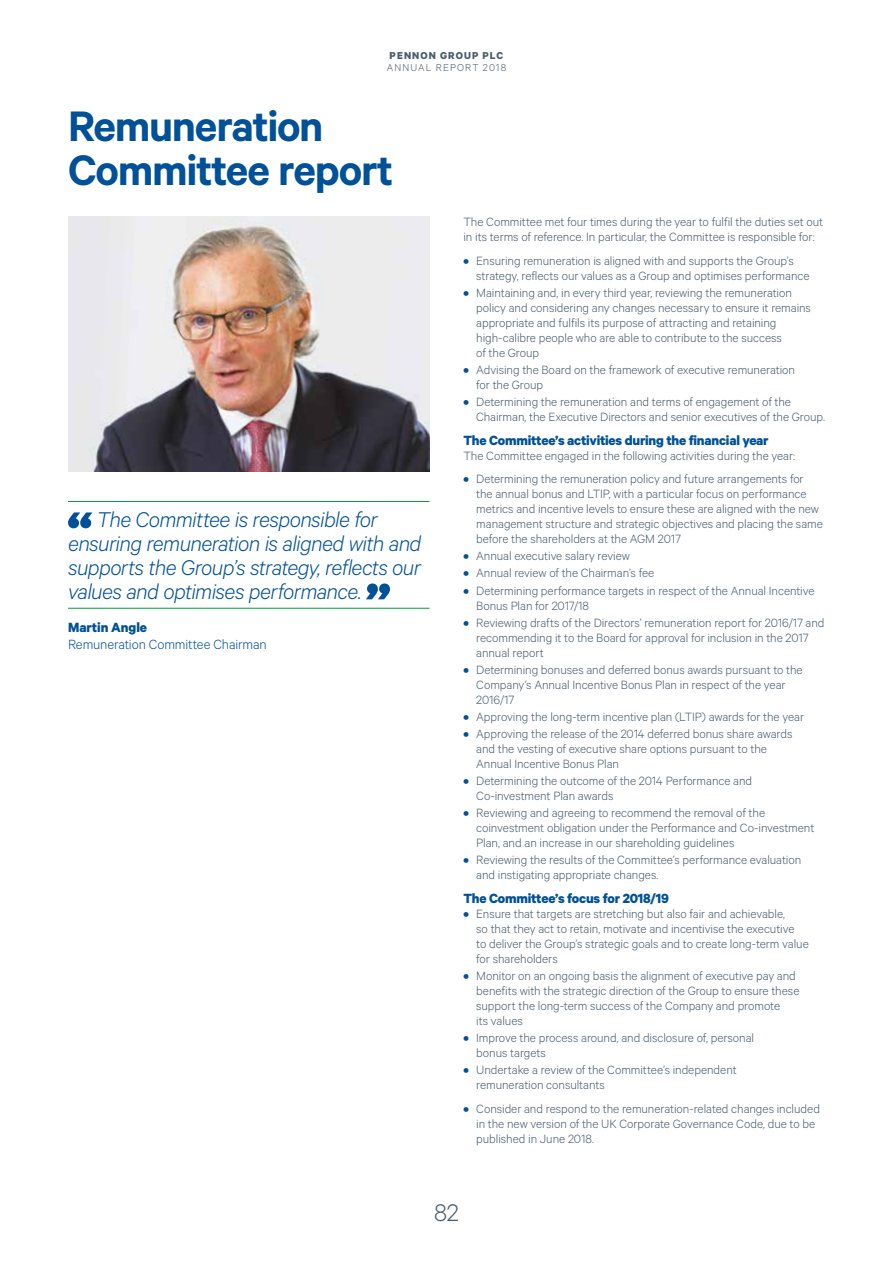
<style>
.page{position:relative;width:893px;height:1263px;background:#fff}
.page>*{position:absolute;margin:0;border:0;box-sizing:border-box;transform-origin:0 0}
.t1{font:600 48px/45px "Calibre";letter-spacing:-.025em;color:#005197}
.t2{font:300 27px "Calibre";color:#475c6d}
.t3{font:italic 300 24px/24px "Calibre";letter-spacing:-.03em;color:#005197}
.t4{font:700 15px "Calibre";letter-spacing:-.015em;color:#005197}
.t5{font:300 15px "Calibre";letter-spacing:-.01em;color:#005197}
.t6{font:300 13.5px/15px "Calibre";letter-spacing:-.005em;color:#475c6d}
.t7{font:300 11.25px "Calibre";letter-spacing:.1em;color:#475c6d}
.t8{font:700 11.25px "Calibre";letter-spacing:.1em;color:#475c6d}
.s1{font-weight:900;color:#005197}
</style>
<div class="page">
<img style="left:68px;top:216px;width:361px;height:255px">
<hr style="left:68px;top:501px;width:361px;height:1px;background:#009b3e">
<hr style="left:68px;top:608px;width:361px;height:1px;background:#009b3e">
<svg style="left:68px;top:512px;width:24px;height:16px"></svg>
<svg style="left:366px;top:583px;width:24px;height:16px"></svg>
<p class="t8" style="left:390px;top:49px;width:115px">PENNON GROUP PLC</p>
<p class="t7" style="left:387px;top:61px;width:121px">ANNUAL REPORT 2018</p>
<h1 class="t1" style="left:68px;top:102px;width:327px">Remuneration<br>Committee report</h1>
<h3 class="t3" style="left:68px;top:507px;width:355px;text-indent:29px">The Committee is responsible for ensuring remuneration is aligned with and supports the Group’s strategy, reflects our values and optimises performance.</h3>
<p class="t4" style="left:68px;top:618px;width:81px">Martin Angle</p>
<p class="t5" style="left:68px;top:635px;width:200px">Remuneration Committee Chairman</p>
<p class="t6" style="left:463px;top:214px;width:361px">The Committee met four times during the year to fulfil the duties set out in its terms of reference. In particular, the Committee is responsible for:</p>
<p class="t6" style="left:476px;top:252px;width:335px;text-indent:-13px"><span class="s1">•</span> Ensuring remuneration is aligned with and supports the Group’s strategy, reflects our values as a Group and optimises performance</p>
<p class="t6" style="left:476px;top:284px;width:336px;text-indent:-13px"><span class="s1">•</span> Maintaining and, in every third year, reviewing the remuneration policy and considering any changes necessary to ensure it remains appropriate and fulfils its purpose of attracting and retaining high-calibre people who are able to contribute to the success<br>of the Group</p>
<p class="t6" style="left:476px;top:362px;width:320px;text-indent:-13px"><span class="s1">•</span> Advising the Board on the framework of executive remuneration for the Group</p>
<p class="t6" style="left:476px;top:394px;width:350px;text-indent:-13px"><span class="s1">•</span> Determining the remuneration and terms of engagement of the<br>Chairman, the Executive Directors and senior executives of the Group.</p>
<p class="t4" style="left:463px;top:431px;width:307px">The Committee’s activities during the financial year</p>
<p class="t6" style="left:463px;top:447px;width:333px">The Committee engaged in the following activities during the year:</p>
<p class="t6" style="left:476px;top:471px;width:348px;text-indent:-13px"><span class="s1">•</span> Determining the remuneration policy and future arrangements for the annual bonus and LTIP, with a particular focus on performance metrics and incentive levels to ensure these are aligned with the new management structure and strategic objectives and placing the same before the shareholders at the AGM 2017</p>
<p class="t6" style="left:463px;top:548px;width:168px"><span class="s1">•</span> Annual executive salary review</p>
<p class="t6" style="left:463px;top:565px;width:192px"><span class="s1">•</span> Annual review of the Chairman’s fee</p>
<p class="t6" style="left:476px;top:582px;width:340px;text-indent:-13px"><span class="s1">•</span> Determining performance targets in respect of the Annual Incentive<br>Bonus Plan for 2017/18</p>
<p class="t6" style="left:476px;top:614px;width:350px;text-indent:-13px"><span class="s1">•</span> Reviewing drafts of the Directors’ remuneration report for 2016/17 and recommending it to the Board for approval for inclusion in the 2017 annual report</p>
<p class="t6" style="left:476px;top:661px;width:328px;text-indent:-13px"><span class="s1">•</span> Determining bonuses and deferred bonus awards pursuant to the<br>Company’s Annual Incentive Bonus Plan in respect of the year<br>2016/17</p>
<p class="t6" style="left:463px;top:709px;width:342px"><span class="s1">•</span> Approving the long-term incentive plan (LTIP) awards for the year</p>
<p class="t6" style="left:476px;top:726px;width:318px;text-indent:-13px"><span class="s1">•</span> Approving the release of the 2014 deferred bonus share awards and the vesting of executive share options pursuant to the<br>Annual Incentive Bonus Plan</p>
<p class="t6" style="left:476px;top:773px;width:277px;text-indent:-13px"><span class="s1">•</span> Determining the outcome of the 2014 Performance and<br>Co-investment Plan awards</p>
<p class="t6" style="left:476px;top:805px;width:340px;text-indent:-13px"><span class="s1">•</span> Reviewing and agreeing to recommend the removal of the coinvestment obligation under the Performance and Co-investment<br>Plan, and an increase in our shareholding guidelines</p>
<p class="t6" style="left:476px;top:852px;width:327px;text-indent:-13px"><span class="s1">•</span> Reviewing the results of the Committee’s performance evaluation and instigating appropriate changes.</p>
<p class="t4" style="left:463px;top:889px;width:207px">The Committee’s focus for 2018/19</p>
<p class="t6" style="left:476px;top:906px;width:334px;text-indent:-13px"><span class="s1">•</span> Ensure that targets are stretching but also fair and achievable,<br>so that they act to retain, motivate and incentivise the executive<br>to deliver the Group’s strategic goals and to create long-term value for shareholders</p>
<p class="t6" style="left:476px;top:968px;width:325px;text-indent:-13px"><span class="s1">•</span> Monitor on an ongoing basis the alignment of executive pay and benefits with the strategic direction of the Group to ensure these support the long-term success of the Company and promote<br>its values</p>
<p class="t6" style="left:476px;top:1030px;width:279px;text-indent:-13px"><span class="s1">•</span> Improve the process around, and disclosure of, personal bonus targets</p>
<p class="t6" style="left:476px;top:1062px;width:262px;text-indent:-13px"><span class="s1">•</span> Undertake a review of the Committee’s independent remuneration consultants</p>
<p class="t6" style="left:476px;top:1100px;width:345px;text-indent:-13px"><span class="s1">•</span> Consider and respond to the remuneration-related changes included in the new version of the UK Corporate Governance Code, due to be published in June 2018.</p>
<h2 class="t2" style="left:434px;top:1197px;width:26px">82</h2>
</div>
